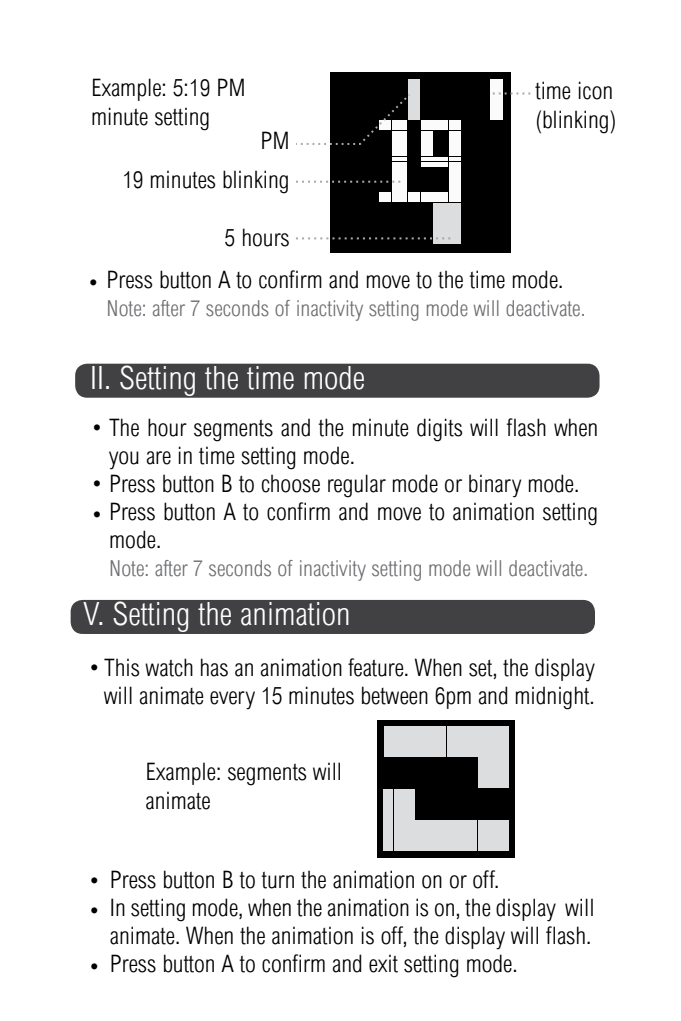
<style>
.page{position:relative;width:681px;height:1021px;background:#fff}
.page>*{position:absolute;margin:0;border:0;box-sizing:border-box;transform-origin:0 0}
.t1{font:300 condensed 32px "Arial";color:#fff}
.t2{font:300 condensed 24px/28px "Arial";color:#000}
.t3{font:300 condensed 22px "Arial";color:#6d6e71}
</style>
<div class="page">
<div style="left:71px;top:600px;width:523px;height:34px;background:#414042;border-radius:12px"></div>
<div style="left:75px;top:363px;width:524px;height:35px;background:#414042;border-radius:12px"></div>
<div style="left:330px;top:72px;width:180px;height:180px;background:#000"></div>
<svg style="left:350px;top:79px;width:153px;height:165px"></svg>
<div style="left:407px;top:121px;width:12px;height:9px;background:#000"></div>
<hr style="left:407px;top:157px;width:12px;height:4px;background:#000">
<div style="left:392px;top:167px;width:14px;height:24px;background:#fbfbfb"></div>
<div style="left:407px;top:131px;width:12px;height:25px;background:#000"></div>
<hr style="left:407px;top:162px;width:12px;height:4px;background:#000">
<div style="left:392px;top:193px;width:14px;height:9px;background:#fbfbfb"></div>
<div style="left:379px;top:167px;width:12px;height:24px;background:#000"></div>
<div style="left:392px;top:131px;width:14px;height:25px;background:#fbfbfb"></div>
<hr style="left:392px;top:162px;width:14px;height:4px;background:#fbfbfb">
<hr style="left:392px;top:157px;width:14px;height:4px;background:#fbfbfb">
<div style="left:420px;top:167px;width:12px;height:24px;background:#000"></div>
<div style="left:420px;top:193px;width:12px;height:9px;background:#fbfbfb"></div>
<div style="left:407px;top:193px;width:12px;height:9px;background:#fbfbfb"></div>
<div style="left:379px;top:193px;width:12px;height:9px;background:#fbfbfb"></div>
<div style="left:420px;top:121px;width:12px;height:9px;background:#fbfbfb"></div>
<hr style="left:420px;top:162px;width:12px;height:4px;background:#fbfbfb">
<div style="left:407px;top:167px;width:12px;height:24px;background:#000"></div>
<div style="left:420px;top:131px;width:12px;height:25px;background:#fbfbfb"></div>
<hr style="left:420px;top:157px;width:12px;height:4px;background:#fbfbfb">
<div style="left:448px;top:131px;width:12px;height:25px;background:#fbfbfb"></div>
<div style="left:448px;top:167px;width:12px;height:24px;background:#fbfbfb"></div>
<div style="left:448px;top:193px;width:12px;height:9px;background:#fbfbfb"></div>
<hr style="left:448px;top:162px;width:12px;height:4px;background:#fbfbfb">
<hr style="left:448px;top:157px;width:12px;height:4px;background:#fbfbfb">
<hr style="left:379px;top:162px;width:12px;height:4px;background:#000">
<div style="left:448px;top:121px;width:12px;height:9px;background:#fbfbfb"></div>
<hr style="left:379px;top:157px;width:12px;height:4px;background:#000">
<div style="left:379px;top:131px;width:12px;height:25px;background:#000"></div>
<hr style="left:433px;top:162px;width:14px;height:4px;background:#fbfbfb">
<div style="left:433px;top:167px;width:14px;height:24px;background:#000"></div>
<div style="left:433px;top:193px;width:14px;height:9px;background:#fbfbfb"></div>
<div style="left:433px;top:131px;width:14px;height:25px;background:#000"></div>
<div style="left:433px;top:121px;width:14px;height:9px;background:#fbfbfb"></div>
<hr style="left:433px;top:157px;width:14px;height:4px;background:#fbfbfb">
<div style="left:392px;top:203px;width:27px;height:41px;background:#000"></div>
<div style="left:379px;top:203px;width:12px;height:41px;background:#000"></div>
<div style="left:433px;top:203px;width:27px;height:41px;background:#dcddde"></div>
<div style="left:420px;top:203px;width:12px;height:41px;background:#000"></div>
<div style="left:475px;top:203px;width:27px;height:41px;background:#000"></div>
<div style="left:461px;top:203px;width:13px;height:41px;background:#000"></div>
<div style="left:351px;top:203px;width:27px;height:41px;background:#000"></div>
<div style="left:351px;top:162px;width:27px;height:40px;background:#000"></div>
<div style="left:351px;top:121px;width:27px;height:40px;background:#000"></div>
<div style="left:338px;top:79px;width:27px;height:41px;background:#000"></div>
<div style="left:366px;top:79px;width:12px;height:41px;background:#000"></div>
<div style="left:379px;top:79px;width:27px;height:41px;background:#000"></div>
<div style="left:407px;top:79px;width:12px;height:41px;background:#dcddde"></div>
<div style="left:420px;top:79px;width:27px;height:41px;background:#000"></div>
<div style="left:448px;top:79px;width:12px;height:41px;background:#000"></div>
<div style="left:461px;top:79px;width:28px;height:41px;background:#000"></div>
<div style="left:490px;top:79px;width:12px;height:41px;background:#fbfbfb"></div>
<div style="left:461px;top:121px;width:28px;height:40px;background:#000"></div>
<div style="left:490px;top:121px;width:12px;height:40px;background:#000"></div>
<div style="left:461px;top:162px;width:28px;height:40px;background:#000"></div>
<div style="left:490px;top:162px;width:12px;height:40px;background:#000"></div>
<div style="left:377px;top:720px;width:137px;height:137px;background:#000"></div>
<svg style="left:383px;top:726px;width:126px;height:125px"></svg>
<div style="left:436px;top:757px;width:10px;height:7px;background:#000"></div>
<div style="left:425px;top:793px;width:11px;height:18px;background:#000"></div>
<div style="left:436px;top:765px;width:10px;height:19px;background:#000"></div>
<div style="left:425px;top:812px;width:11px;height:7px;background:#000"></div>
<div style="left:425px;top:757px;width:11px;height:7px;background:#000"></div>
<div style="left:415px;top:793px;width:9px;height:18px;background:#000"></div>
<div style="left:425px;top:765px;width:11px;height:19px;background:#000"></div>
<div style="left:446px;top:793px;width:9px;height:18px;background:#000"></div>
<div style="left:446px;top:812px;width:9px;height:7px;background:#000"></div>
<div style="left:436px;top:812px;width:10px;height:7px;background:#000"></div>
<div style="left:415px;top:812px;width:9px;height:7px;background:#000"></div>
<div style="left:446px;top:757px;width:9px;height:7px;background:#000"></div>
<div style="left:436px;top:793px;width:10px;height:18px;background:#000"></div>
<div style="left:446px;top:765px;width:9px;height:19px;background:#000"></div>
<div style="left:468px;top:765px;width:9px;height:19px;background:#000"></div>
<div style="left:468px;top:793px;width:9px;height:18px;background:#000"></div>
<div style="left:468px;top:812px;width:9px;height:7px;background:#000"></div>
<div style="left:468px;top:757px;width:9px;height:7px;background:#000"></div>
<div style="left:415px;top:757px;width:9px;height:7px;background:#000"></div>
<div style="left:415px;top:765px;width:9px;height:19px;background:#000"></div>
<div style="left:456px;top:793px;width:11px;height:18px;background:#000"></div>
<div style="left:456px;top:812px;width:11px;height:7px;background:#000"></div>
<div style="left:456px;top:765px;width:11px;height:19px;background:#000"></div>
<div style="left:456px;top:757px;width:11px;height:7px;background:#000"></div>
<svg style="left:415px;top:785px;width:62px;height:7px"></svg>
<div style="left:425px;top:820px;width:21px;height:31px;background:#dcddde"></div>
<div style="left:415px;top:820px;width:9px;height:31px;background:#dcddde"></div>
<div style="left:456px;top:820px;width:21px;height:31px;background:#dcddde"></div>
<div style="left:446px;top:820px;width:9px;height:31px;background:#dcddde"></div>
<div style="left:488px;top:820px;width:21px;height:31px;background:#dcddde"></div>
<div style="left:478px;top:820px;width:9px;height:31px;background:#dcddde"></div>
<div style="left:393px;top:820px;width:21px;height:31px;background:#dcddde"></div>
<div style="left:383px;top:820px;width:10px;height:31px;background:#dcddde"></div>
<div style="left:393px;top:789px;width:21px;height:30px;background:#dcddde"></div>
<div style="left:383px;top:789px;width:10px;height:30px;background:#dcddde"></div>
<div style="left:393px;top:757px;width:21px;height:31px;background:#000"></div>
<div style="left:383px;top:757px;width:10px;height:31px;background:#000"></div>
<div style="left:383px;top:725px;width:21px;height:31px;background:#dcddde"></div>
<div style="left:405px;top:725px;width:9px;height:31px;background:#dcddde"></div>
<div style="left:415px;top:725px;width:21px;height:31px;background:#dcddde"></div>
<div style="left:436px;top:725px;width:10px;height:31px;background:#dcddde"></div>
<div style="left:446px;top:725px;width:21px;height:31px;background:#dcddde"></div>
<div style="left:468px;top:725px;width:9px;height:31px;background:#dcddde"></div>
<div style="left:478px;top:725px;width:20px;height:31px;background:#dcddde"></div>
<div style="left:499px;top:725px;width:10px;height:31px;background:#dcddde"></div>
<div style="left:478px;top:757px;width:20px;height:31px;background:#dcddde"></div>
<div style="left:499px;top:757px;width:10px;height:31px;background:#dcddde"></div>
<div style="left:478px;top:789px;width:20px;height:30px;background:#000"></div>
<div style="left:499px;top:789px;width:10px;height:30px;background:#000"></div>
<svg style="left:296px;top:237px;width:154px;height:2px"></svg>
<svg style="left:296px;top:181px;width:104px;height:2px"></svg>
<svg style="left:492px;top:92px;width:38px;height:2px"></svg>
<svg style="left:296px;top:92px;width:116px;height:54px"></svg>
<p class="t2" style="left:91px;top:73px;width:156px">Example: 5:19 PM minute setting</p>
<p class="t2" style="left:260px;top:127px;width:31px">PM</p>
<p class="t2" style="left:122px;top:166px;width:169px">19 minutes blinking</p>
<p class="t2" style="left:224px;top:224px;width:66px">5 hours</p>
<p class="t2" style="left:535px;top:77px;width:82px">time icon (blinking)</p>
<p class="t2" style="left:86px;top:268px;width:16px">•</p>
<p class="t2" style="left:106px;top:266px;width:458px">Press button A to confirm and move to the time mode.</p>
<p class="t3" style="left:106px;top:296px;width:480px">Note: after 7 seconds of inactivity setting mode will deactivate.</p>
<h1 class="t1" style="left:90px;top:359px;width:276px">II. Setting the time mode</h1>
<p class="t2" style="left:109px;top:413px;width:490px;text-indent:-19px">• The hour segments and the minute digits will flash when you are in time setting mode.</p>
<p class="t2" style="left:109px;top:469px;width:490px;text-indent:-19px">• Press button B to choose regular mode or binary mode.<br>Press button A to confirm and move to animation setting mode.</p>
<p class="t3" style="left:109px;top:555px;width:480px">Note: after 7 seconds of inactivity setting mode will deactivate.</p>
<p class="t2" style="left:90px;top:500px;width:16px">•</p>
<h1 class="t1" style="left:83px;top:595px;width:268px">V. Setting the animation</h1>
<p class="t2" style="left:87px;top:653px;width:508px;text-align:right">•This watch has an animation feature. When set, the display will animate every 15 minutes between 6pm and midnight.</p>
<p class="t2" style="left:145px;top:757px;width:198px">Example: segments will animate</p>
<p class="t2" style="left:110px;top:865px;width:486px;text-indent:-23px">• Press button B to turn the animation on or off.<br>In setting mode, when the animation is on, the display will animate. When the animation is off, the display will flash.<br>Press button A to confirm and exit setting mode.</p>
<p class="t2" style="left:87px;top:896px;width:16px">•</p>
<p class="t2" style="left:87px;top:953px;width:16px">•</p>
</div>
